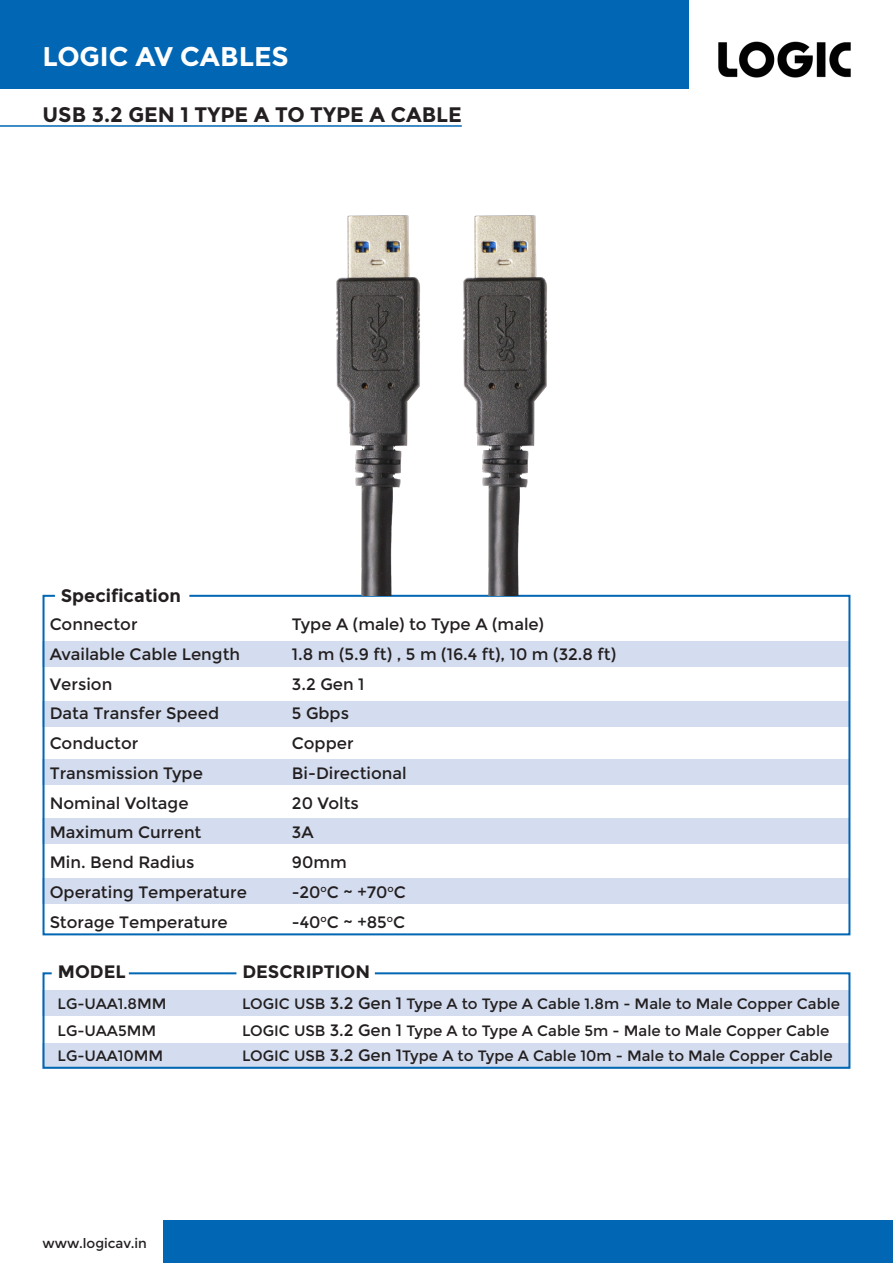
<style>
.page{position:relative;width:893px;height:1263px;background:#fff}
.page>*{position:absolute;margin:0;border:0;box-sizing:border-box;transform-origin:0 0}
.t1{font:700 27px "Montreal";color:#fff}
.t2{font:700 21px "Montreal";color:#231f20}
.t3{font:700 18px "Montreal";color:#231f20}
.t4{font:16.5px "Montreal";color:#231f20}
.t5{font:15px "Montreal";color:#231f20}
.t6{font:13.5px "Montreal";color:#231f20}
.s1{font-size:16.5px}
</style>
<div class="page">
<div style="left:0;top:0;width:689px;height:88px;background:#0166b3"></div>
<img style="left:718px;top:41px;width:133px;height:37px">
<div style="left:164px;top:1220px;width:729px;height:43px;background:#0166b3"></div>
<hr style="left:0;top:125px;width:462px;height:2px;background:#0166b3">
<svg style="left:42px;top:594px;width:809px;height:342px"></svg>
<svg style="left:42px;top:972px;width:809px;height:97px"></svg>
<hr style="left:129px;top:972px;width:107px;height:2px;background:#0166b3">
<img style="left:459px;top:215px;width:98px;height:380px">
<img style="left:332px;top:215px;width:98px;height:380px">
<h1 class="t1" style="left:43px;top:40px;width:248px">LOGIC AV CABLES</h1>
<p class="t2" style="left:43px;top:102px;width:421px">USB 3.2 GEN 1 TYPE A TO TYPE A CABLE</p>
<p class="t3" style="left:61px;top:585px;width:122px">Specification</p>
<p class="t4" style="left:50px;top:615px;width:89px">Connector</p>
<p class="t4" style="left:50px;top:644px;width:192px">Available Cable Length</p>
<p class="t4" style="left:50px;top:674px;width:64px">Version</p>
<p class="t4" style="left:50px;top:704px;width:171px">Data Transfer Speed</p>
<p class="t4" style="left:50px;top:734px;width:90px">Conductor</p>
<p class="t4" style="left:50px;top:763px;width:155px">Transmission Type</p>
<p class="t4" style="left:50px;top:793px;width:140px">Nominal Voltage</p>
<p class="t4" style="left:50px;top:823px;width:153px">Maximum Current</p>
<p class="t4" style="left:50px;top:853px;width:146px">Min. Bend Radius</p>
<p class="t4" style="left:50px;top:882px;width:199px">Operating Temperature</p>
<p class="t4" style="left:50px;top:912px;width:179px">Storage Temperature</p>
<p class="t4" style="left:292px;top:615px;width:253px">Type A (male) to Type A (male)</p>
<p class="t4" style="left:292px;top:644px;width:326px">1.8 m (5.9 ft) , 5 m (16.4 ft), 10 m (32.8 ft)</p>
<p class="t4" style="left:292px;top:674px;width:74px">3.2 Gen 1</p>
<p class="t4" style="left:292px;top:704px;width:59px">5 Gbps</p>
<p class="t4" style="left:292px;top:734px;width:63px">Copper</p>
<p class="t4" style="left:292px;top:763px;width:116px">Bi-Directional</p>
<p class="t4" style="left:292px;top:793px;width:68px">20 Volts</p>
<p class="t4" style="left:292px;top:823px;width:23px">3A</p>
<p class="t4" style="left:292px;top:853px;width:57px">90mm</p>
<p class="t4" style="left:292px;top:882px;width:115px">-20<sup>o</sup>C ~ +70<sup>o</sup>C</p>
<p class="t4" style="left:292px;top:912px;width:115px">-40<sup>o</sup>C ~ +85<sup>o</sup>C</p>
<p class="t3" style="left:58px;top:961px;width:69px">MODEL</p>
<p class="t3" style="left:242px;top:961px;width:129px">DESCRIPTION</p>
<p class="t5" style="left:58px;top:995px;width:111px">LG-UAA1.8MM</p>
<p class="t5" style="left:242px;top:995px;width:600px">LOGIC USB <span class="s1">3.2 Gen 1</span> Type A to Type A Cable 1.8m - Male to Male Copper Cable</p>
<p class="t5" style="left:58px;top:1047px;width:107px">LG-UAA10MM</p>
<p class="t5" style="left:242px;top:1047px;width:592px">LOGIC USB <span class="s1">3.2 Gen 1</span>Type A to Type A Cable 10m - Male to Male Copper Cable</p>
<p class="t5" style="left:58px;top:1022px;width:100px">LG-UAA5MM</p>
<p class="t5" style="left:242px;top:1022px;width:589px">LOGIC USB <span class="s1">3.2 Gen 1</span> Type A to Type A Cable 5m - Male to Male Copper Cable</p>
<p class="t6" style="left:43px;top:1236px;width:106px">www.logicav.in</p>
</div>
